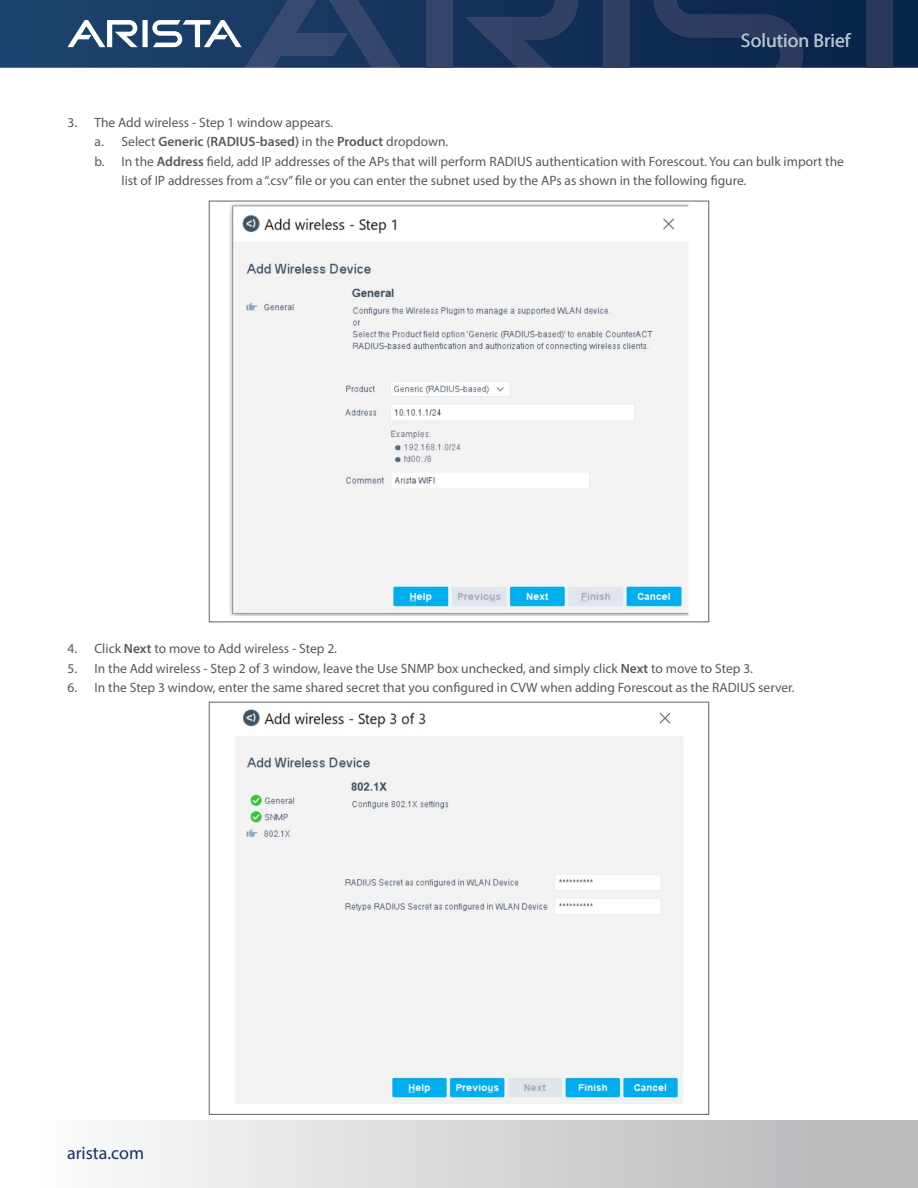
<style>
.page{position:relative;width:918px;height:1188px;background:#fff}
.page>*{position:absolute;margin:0;border:0;box-sizing:border-box;transform-origin:0 0}
.t1{font:19.5px "Myriad Pro";color:#b1c0c9}
.t2{font:18px "Myriad Pro";color:#16325c}
.t3{font:13.5px "Myriad Pro";color:#58595b}
.t4{font:600 13.5px "Myriad Pro";color:#58595b}
.s1{font-weight:400}
.s2{font-weight:600}
</style>
<div class="page">
<svg style="left:0;top:0;width:918px;height:68px;background:#13325a"></svg>
<div style="left:426px;top:0;width:26px;height:68px;background:#34446a"></div>
<svg style="left:465px;top:0;width:113px;height:68px;background:#22385f"></svg>
<svg style="left:67px;top:0;width:333px;height:68px;background:#334f75"></svg>
<div style="left:604px;top:0;width:26px;height:68px;background:#2f3f63"></div>
<svg style="left:654px;top:0;width:149px;height:68px;background:#1a3156"></svg>
<div style="left:867px;top:0;width:26px;height:68px;background:#2a385a"></div>
<div style="left:0;top:1120px;width:918px;height:68px;background:linear-gradient(to right,#fff,#b3b5b7)"></div>
<img style="left:229px;top:203px;width:460px;height:413px">
<img style="left:235px;top:709px;width:448px;height:395px">
<h1 class="t1" style="left:741px;top:29px;width:111px">Solution Brief</h1>
<p class="t3" style="left:68px;top:114px;width:267px">3. The Add wireless - Step 1 window appears.</p>
<p class="t4" style="left:94px;top:133px;width:355px"><span class="s1">a. Select</span> Generic (RADIUS-based) <span class="s1">in the</span> Product <span class="s1">dropdown.</span></p>
<p class="t3" style="left:94px;top:153px;width:751px">b. In the <span class="s2">Address</span> field, add IP addresses of the APs that will perform RADIUS authentication with Forescout. You can bulk import the</p>
<p class="t3" style="left:122px;top:172px;width:626px">list of IP addresses from a “.csv” file or you can enter the subnet used by the APs as shown in the following figure.</p>
<p class="t3" style="left:68px;top:640px;width:271px">4. Click <span class="s2">Next</span> to move to Add wireless - Step 2.</p>
<p class="t3" style="left:68px;top:660px;width:687px">5. In the Add wireless - Step 2 of 3 window, leave the Use SNMP box unchecked, and simply click <span class="s2">Next</span> to move to Step 3.</p>
<p class="t3" style="left:68px;top:679px;width:729px">6. In the Step 3 window, enter the same shared secret that you configured in CVW when adding Forescout as the RADIUS server.</p>
<h2 class="t2" style="left:67px;top:1142px;width:79px">arista.com</h2>
</div>
